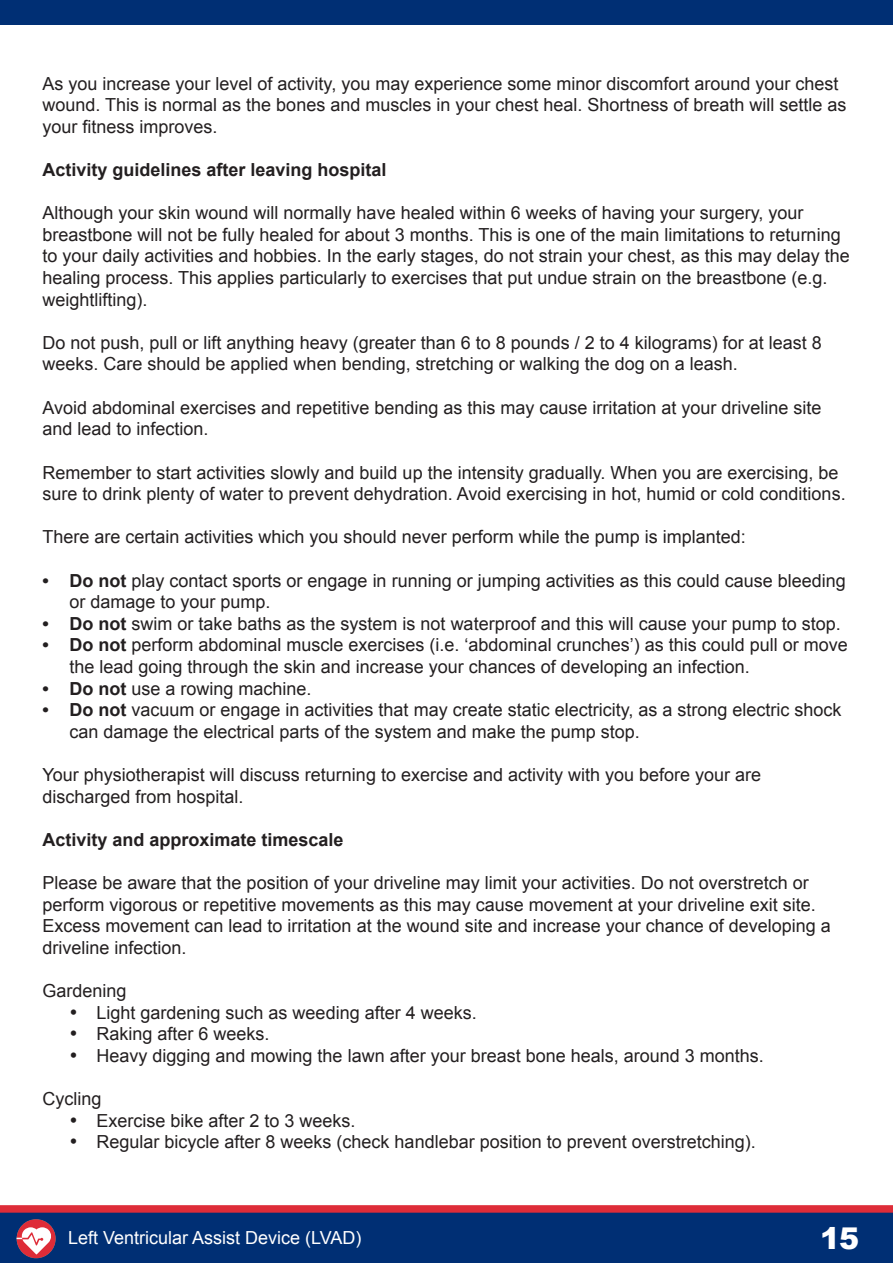
<style>
.page{position:relative;width:893px;height:1263px;background:#fff}
.page>*{position:absolute;margin:0;border:0;box-sizing:border-box;transform-origin:0 0}
.t1{font:900 30px "Arial";color:#fff}
.t2{font:18px/21.6px "Arial";color:#231f20}
.t3{font:700 18px "Arial";color:#231f20}
.t4{font:18px "Arial";color:#fff}
.s1{font-weight:700}
</style>
<div class="page">
<div style="left:0;top:1208px;width:893px;height:55px;background:#002f74"></div>
<div style="left:0;top:1205px;width:893px;height:8px;background:#de2c38"></div>
<div style="left:17px;top:1219px;width:39px;height:39px;background:#de2c38;border-radius:50%"></div>
<svg style="left:17px;top:1227px;width:35px;height:27px"></svg>
<div style="left:0;top:0;width:893px;height:25px;background:#002f74"></div>
<p class="t2" style="left:43px;top:73px;width:806px">As you increase your level of activity, you may experience some minor discomfort around your chest wound. This is normal as the bones and muscles in your chest heal. Shortness of breath will settle as your fitness improves.</p>
<p class="t3" style="left:43px;top:158px;width:346px">Activity guidelines after leaving hospital</p>
<p class="t2" style="left:43px;top:202px;width:809px">Although your skin wound will normally have healed within 6 weeks of having your surgery, your breastbone will not be fully healed for about 3 months. This is one of the main limitations to returning to your daily activities and hobbies. In the early stages, do not strain your chest, as this may delay the healing process. This applies particularly to exercises that put undue strain on the breastbone (e.g. weightlifting).</p>
<p class="t2" style="left:43px;top:332px;width:781px">Do not push, pull or lift anything heavy (greater than 6 to 8 pounds / 2 to 4 kilograms) for at least 8 weeks. Care should be applied when bending, stretching or walking the dog on a leash.</p>
<p class="t2" style="left:43px;top:397px;width:780px">Avoid abdominal exercises and repetitive bending as this may cause irritation at your driveline site and lead to infection.</p>
<p class="t2" style="left:43px;top:462px;width:805px">Remember to start activities slowly and build up the intensity gradually. When you are exercising, be sure to drink plenty of water to prevent dehydration. Avoid exercising in hot, humid or cold conditions.</p>
<p class="t2" style="left:43px;top:526px;width:705px">There are certain activities which you should never perform while the pump is implanted:</p>
<p class="t2" style="left:70px;top:570px;width:778px;text-indent:-27px"><span class="s1">• Do not</span> play contact sports or engage in running or jumping activities as this could cause bleeding or damage to your pump.</p>
<p class="t2" style="left:43px;top:613px;width:800px"><span class="s1">• Do not</span> swim or take baths as the system is not waterproof and this will cause your pump to stop.</p>
<p class="t2" style="left:70px;top:634px;width:780px;text-indent:-27px"><span class="s1">• Do not</span> perform abdominal muscle exercises (i.e. ‘abdominal crunches’) as this could pull or move the lead going through the skin and increase your chances of developing an infection.</p>
<p class="t2" style="left:43px;top:678px;width:271px"><span class="s1">• Do not</span> use a rowing machine.</p>
<p class="t2" style="left:70px;top:699px;width:773px;text-indent:-27px"><span class="s1">• Do not</span> vacuum or engage in activities that may create static electricity, as a strong electric shock can damage the electrical parts of the system and make the pump stop.</p>
<p class="t2" style="left:43px;top:764px;width:720px">Your physiotherapist will discuss returning to exercise and activity with you before your are discharged from hospital.</p>
<p class="t3" style="left:43px;top:827px;width:303px">Activity and approximate timescale</p>
<p class="t2" style="left:43px;top:872px;width:790px">Please be aware that the position of your driveline may limit your activities. Do not overstretch or perform vigorous or repetitive movements as this may cause movement at your driveline exit site.<br>Excess movement can lead to irritation at the wound site and increase your chance of developing a driveline infection.</p>
<p class="t2" style="left:43px;top:980px;width:86px">Gardening</p>
<p class="t2" style="left:70px;top:1002px;width:409px">• Light gardening such as weeding after 4 weeks.</p>
<p class="t2" style="left:70px;top:1023px;width:202px">• Raking after 6 weeks.</p>
<p class="t2" style="left:70px;top:1045px;width:696px">• Heavy digging and mowing the lawn after your breast bone heals, around 3 months.</p>
<p class="t2" style="left:43px;top:1088px;width:61px">Cycling</p>
<p class="t2" style="left:70px;top:1110px;width:288px">• Exercise bike after 2 to 3 weeks.</p>
<p class="t2" style="left:70px;top:1131px;width:688px">• Regular bicycle after 8 weeks (check handlebar position to prevent overstretching).</p>
<p class="t4" style="left:68px;top:1226px;width:295px">Left Ventricular Assist Device (LVAD)</p>
<h1 class="t1" style="left:820px;top:1216px;width:41px">15</h1>
</div>
